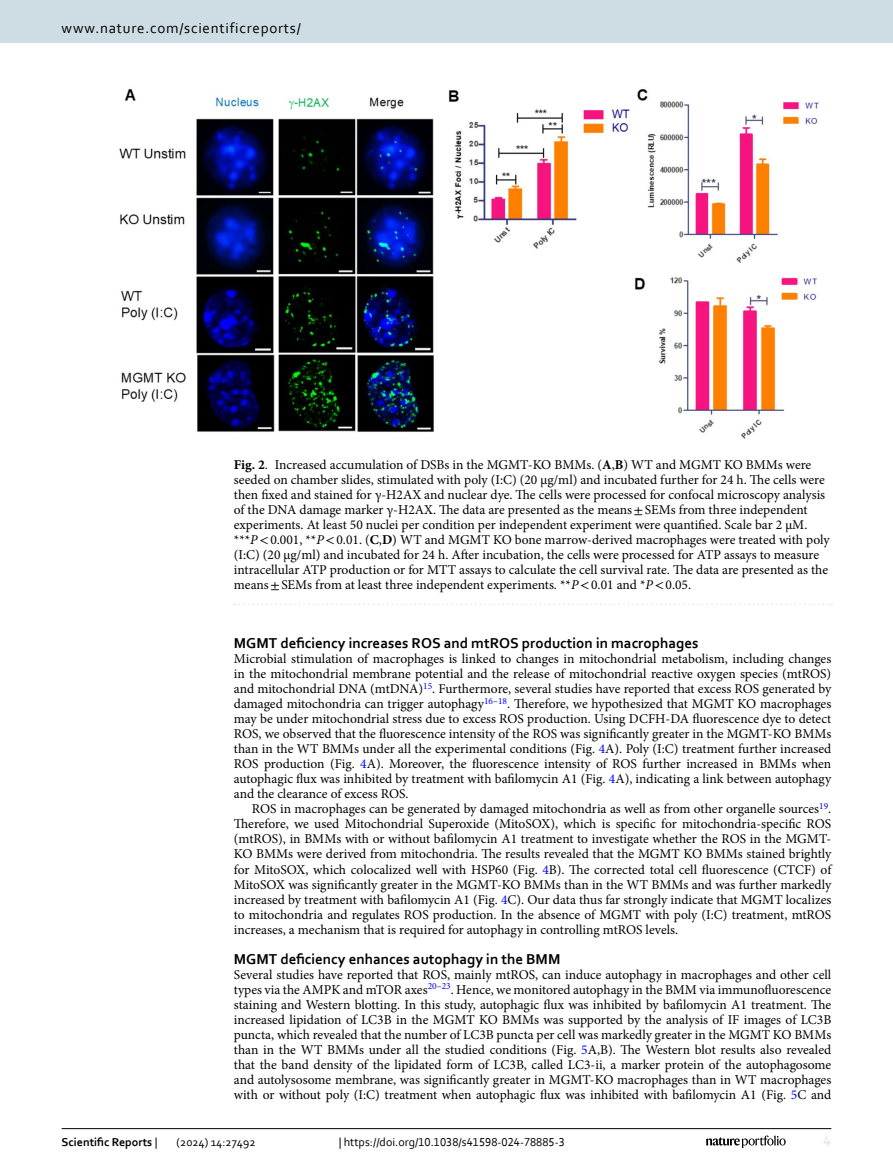
<style>
.page{position:relative;width:893px;height:1174px;background:#fff}
.page>*{position:absolute;margin:0;border:0;box-sizing:border-box;transform-origin:0 0}
.Head_2{font:700 15px "Corbel";color:#000}
.t1{font:15px "Corbel";letter-spacing:.05em;color:#000}
.t2{font:15px "Corbel";color:#d9e4eb}
.Body_Text{font:13.5px/15px "Minion Pro";color:#000;text-align:justify}
.Body_Text_Indent{font:13.5px/15px "Minion Pro";letter-spacing:-.005em;color:#000;text-align:justify}
.Figure_Caption{font:13.5px/15px "Minion Pro";color:#000}
.t3{font:12px "Corbel";color:#000}
.t4{font:700 12px "Corbel";color:#000}
.s1{font-weight:700}
.s2{font-family:"STIX"}
.s3{font-style:italic}
.s4{color:#00f}
.s5{font-weight:400}
</style>
<div class="page">
<img style="left:119px;top:89px;width:700px;height:350px">
<svg style="left:235px;top:603px;width:597px;height:2px"></svg>
<hr style="left:62px;top:1128px;width:769px;height:1px;background:#000">
<svg style="left:706px;top:1135px;width:80px;height:12px"></svg>
<div style="left:0;top:0;width:893px;height:43px;background:#cedde4"></div>
<p class="t1" style="left:62px;top:18px;width:241px">www.nature.com/scientificreports/</p>
<p class="Figure_Caption" style="left:234px;top:457px;width:597px"><span class="s1">Fig. 2</span>. Increased accumulation of DSBs in the MGMT-KO BMMs. (<span class="s1">A</span>,<span class="s1">B</span>) WT and MGMT KO BMMs were seeded on chamber slides, stimulated with poly (I:C) (20 µg/ml) and incubated further for 24 h. The cells were then fixed and stained for γ-H2AX and nuclear dye. The cells were processed for confocal microscopy analysis of the DNA damage marker γ-H2AX. The data are presented as the means<span class="s2">±</span>SEMs from three independent experiments. At least 50 nuclei per condition per independent experiment were quantified. Scale bar 2 µM. ***<span class="s3">P</span><span class="s2">&lt;</span>0.001, **<span class="s3">P</span><span class="s2">&lt;</span>0.01. (<span class="s1">C</span>,<span class="s1">D</span>) WT and MGMT KO bone marrow-derived macrophages were treated with poly (I:C) (20 µg/ml) and incubated for 24 h. After incubation, the cells were processed for ATP assays to measure intracellular ATP production or for MTT assays to calculate the cell survival rate. The data are presented as the means<span class="s2">±</span>SEMs from at least three independent experiments. **<span class="s3">P</span><span class="s2">&lt;</span>0.01 and *<span class="s3">P</span><span class="s2">&lt;</span>0.05.</p>
<p class="Head_2" style="left:234px;top:634px;width:466px">MGMT deficiency increases ROS and mtROS production in macrophages</p>
<p class="Body_Text" style="left:234px;top:651px;width:599px">Microbial stimulation of macrophages is linked to changes in mitochondrial metabolism, including changes in the mitochondrial membrane potential and the release of mitochondrial reactive oxygen species (mtROS) and mitochondrial DNA (mtDNA)<sup>15</sup>. Furthermore, several studies have reported that excess ROS generated by damaged mitochondria can trigger autophagy<sup>16</sup><sup>–</sup><sup>18</sup>. Therefore, we hypothesized that MGMT KO macrophages may be under mitochondrial stress due to excess ROS production. Using DCFH-DA fluorescence dye to detect ROS, we observed that the fluorescence intensity of the ROS was significantly greater in the MGMT-KO BMMs than in the WT BMMs under all the experimental conditions (Fig. <span class="s4">4</span>A). Poly (I:C) treatment further increased ROS production (Fig. <span class="s4">4</span>A). Moreover, the fluorescence intensity of ROS further increased in BMMs when autophagic flux was inhibited by treatment with bafilomycin A1 (Fig. <span class="s4">4</span>A), indicating a link between autophagy and the clearance of excess ROS.</p>
<p class="Body_Text_Indent" style="left:234px;top:801px;width:599px;text-indent:18px">ROS in macrophages can be generated by damaged mitochondria as well as from other organelle sources<sup>19</sup>.<br>Therefore, we used Mitochondrial Superoxide (MitoSOX), which is specific for mitochondria-specific ROS (mtROS), in BMMs with or without bafilomycin A1 treatment to investigate whether the ROS in the MGMT-KO BMMs were derived from mitochondria. The results revealed that the MGMT KO BMMs stained brightly for MitoSOX, which colocalized well with HSP60 (Fig. <span class="s4">4</span>B). The corrected total cell fluorescence (CTCF) of MitoSOX was significantly greater in the MGMT-KO BMMs than in the WT BMMs and was further markedly increased by treatment with bafilomycin A1 (Fig. <span class="s4">4</span>C). Our data thus far strongly indicate that MGMT localizes to mitochondria and regulates ROS production. In the absence of MGMT with poly (I:C) treatment, mtROS increases, a mechanism that is required for autophagy in controlling mtROS levels.</p>
<p class="Head_2" style="left:234px;top:949px;width:328px">MGMT deficiency enhances autophagy in the BMM</p>
<p class="Body_Text" style="left:234px;top:966px;width:599px">Several studies have reported that ROS, mainly mtROS, can induce autophagy in macrophages and other cell types via the AMPK and mTOR axes<sup>20</sup><sup>–</sup><sup>23</sup>. Hence, we monitored autophagy in the BMM via immunofluorescence staining and Western blotting. In this study, autophagic flux was inhibited by bafilomycin A1 treatment. The increased lipidation of LC3B in the MGMT KO BMMs was supported by the analysis of IF images of LC3B puncta, which revealed that the number of LC3B puncta per cell was markedly greater in the MGMT KO BMMs than in the WT BMMs under all the studied conditions (Fig. <span class="s4">5</span>A,B). The Western blot results also revealed that the band density of the lipidated form of LC3B, called LC3-ii, a marker protein of the autophagosome and autolysosome membrane, was significantly greater in MGMT-KO macrophages than in WT macrophages with or without poly (I:C) treatment when autophagic flux was inhibited with bafilomycin A1 (Fig. <span class="s4">5</span>C and</p>
<p class="t4" style="left:62px;top:1134px;width:97px">Scientific Reports <span class="s5">|</span></p>
<p class="t3" style="left:177px;top:1134px;width:80px">(2024) 14:27492</p>
<p class="t3" style="left:339px;top:1134px;width:228px">| https://doi.org/10.1038/s41598-024-78885-3</p>
<p class="t2" style="left:824px;top:1132px;width:9px">4</p>
</div>
